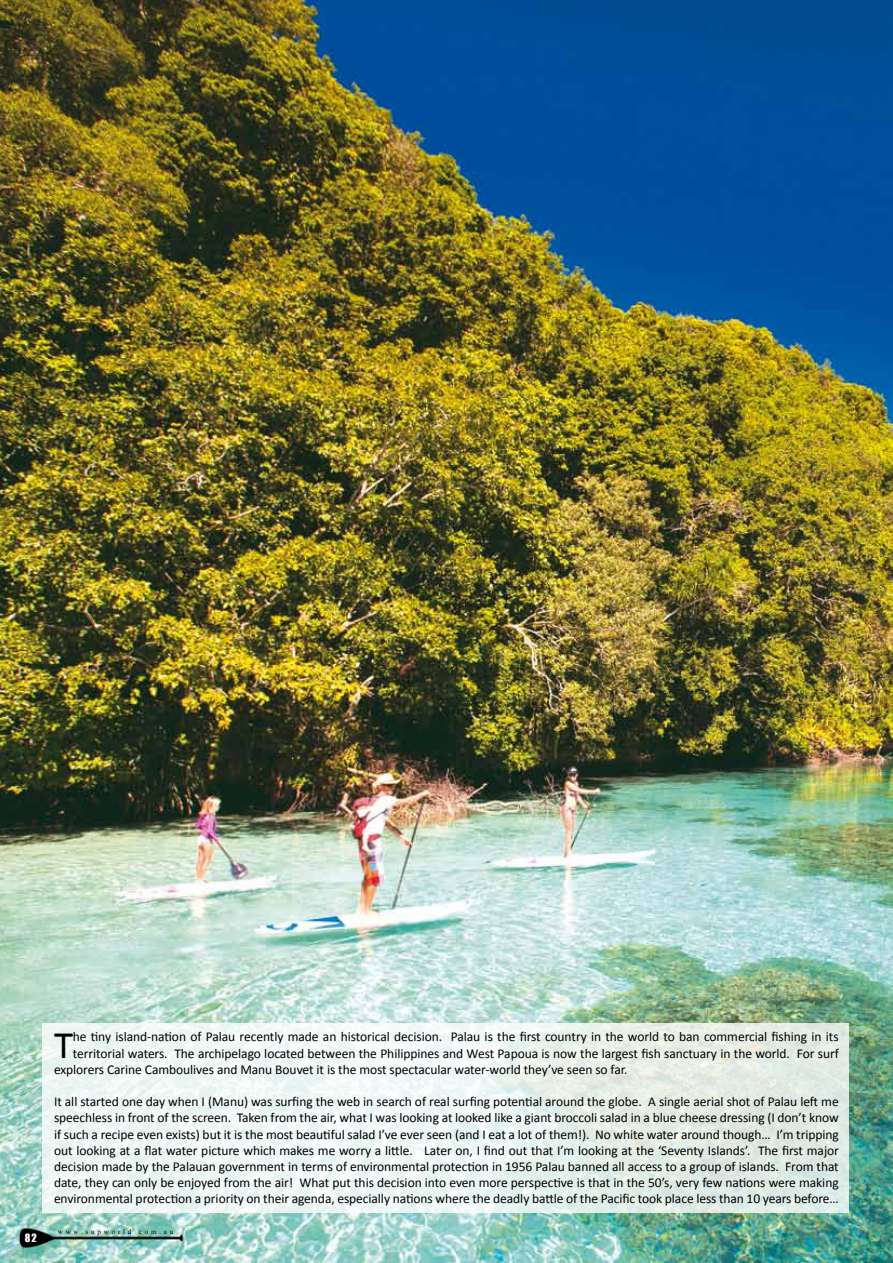
<style>
.page{position:relative;width:893px;height:1263px;background:#fff}
.page>*{position:absolute;margin:0;border:0;box-sizing:border-box;transform-origin:0 0}
.t1{font:39px "Calibri";color:#000}
.t2{font:13.5px/16.2px "Calibri";letter-spacing:-.005em;color:#000;text-align:justify}
.t3{font:10.5px "Impact";color:#fff}
.t4{font:7.05px "Times New Roman";letter-spacing:.4em;color:#000}
</style>
<div class="page">
<img style="left:0;top:0;width:893px;height:1263px">
<svg style="left:43px;top:1023px;width:806px;height:190px;fill:#ebf4f2"></svg>
<img style="left:18px;top:1226px;width:167px;height:24px">
<p class="t3" style="left:25px;top:1229px;width:13px">82</p>
<h1 class="t1" style="left:54px;top:1020px;width:21px">T</h1>
<p class="t2" style="left:73px;top:1029px;width:767px">he tiny island-nation of Palau recently made an historical decision. Palau is the first country in the world to ban commercial fishing in its</p>
<p class="t2" style="left:73px;top:1045px;width:767px">territorial waters. The archipelago located between the Philippines and West Papoua is now the largest fish sanctuary in the world. For surf</p>
<p class="t2" style="left:54px;top:1061px;width:575px">explorers Carine Camboulives and Manu Bouvet it is the most spectacular water-world they’ve seen so far.</p>
<p class="t2" style="left:54px;top:1093px;width:786px">It all started one day when I (Manu) was surfing the web in search of real surfing potential around the globe. A single aerial shot of Palau left me speechless in front of the screen. Taken from the air, what I was looking at looked like a giant broccoli salad in a blue cheese dressing (I don’t know if such a recipe even exists) but it is the most beautiful salad I’ve ever seen (and I eat a lot of them!). No white water around though… I’m tripping out looking at a flat water picture which makes me worry a little. Later on, I find out that I’m looking at the ‘Seventy Islands’. The first major decision made by the Palauan government in terms of environmental protection in 1956 Palau banned all access to a group of islands. From that date, they can only be enjoyed from the air! What put this decision into even more perspective is that in the 50’s, very few nations were making environmental protection a priority on their agenda, especially nations where the deadly battle of the Pacific took place less than 10 years before…</p>
<p class="t4" style="left:58px;top:1227px;width:117px">www.supworld.com.au</p>
</div>
